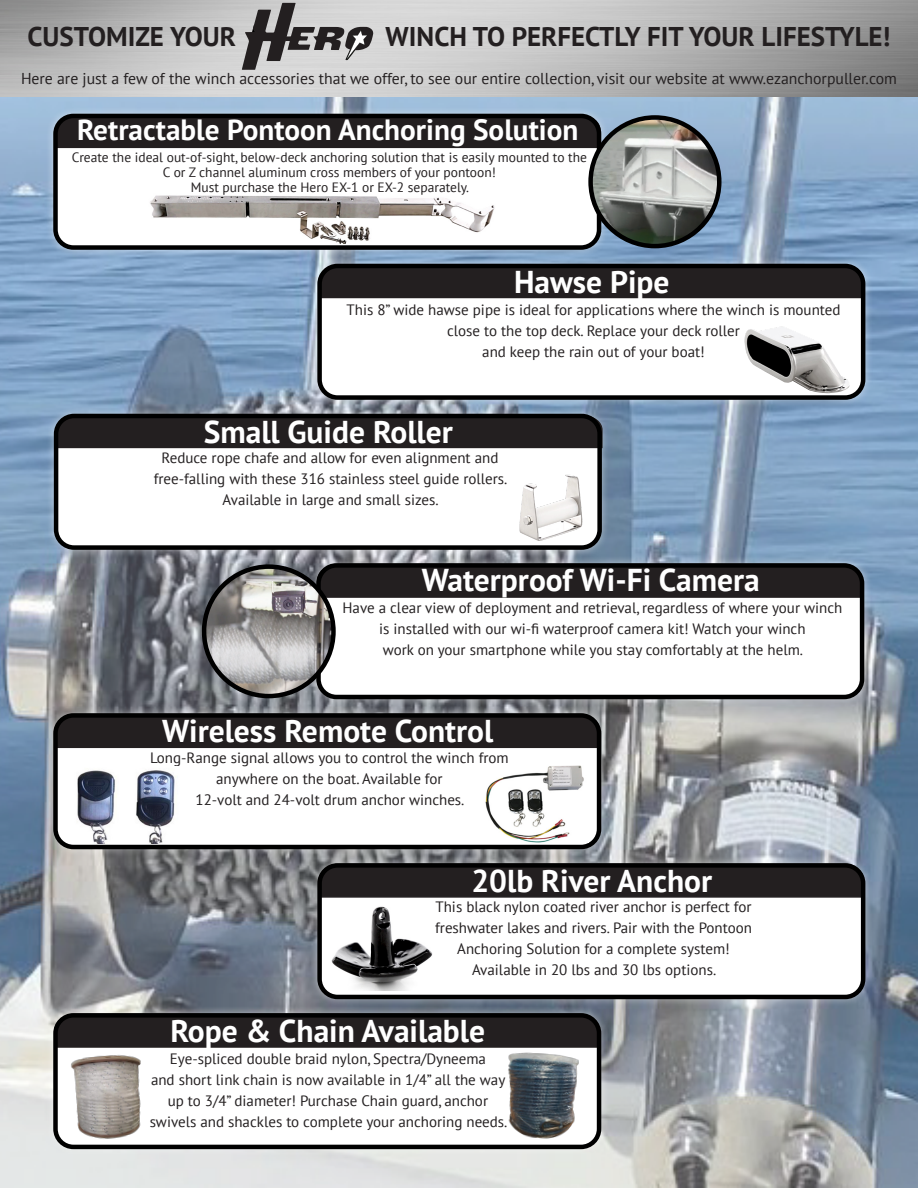
<style>
.page{position:relative;width:918px;height:1188px;background:#fff}
.page>*{position:absolute;margin:0;border:0;box-sizing:border-box;transform-origin:0 0}
.t1{font:700 31.5px "PT Sans";color:#fff}
.t2{font:700 29.25px "PT Sans";color:#fff}
.t3{font:700 27px "PT Sans";color:#231f20}
.t4{font:15.75px "PT Sans";color:#231f20}
.t5{font:15px "PT Sans";color:#231f20}
.t6{font:13.5px "PT Sans";color:#231f20}
</style>
<div class="page">
<img style="left:0;top:97px;width:918px;height:1091px">
<div style="left:46px;top:106px;width:563px;height:152px;background:#fff;opacity:.75"></div>
<div style="left:55px;top:116px;width:544px;height:132px;background:#fff;border-radius:18px"></div>
<div style="left:55px;top:115px;width:546px;height:34px;background:#231f20"></div>
<div style="left:53px;top:114px;width:548px;height:136px;border:4px solid #000;border-radius:18px"></div>
<img style="left:150px;top:195px;width:345px;height:49px">
<img style="left:590px;top:120px;width:129px;height:126px">
<div style="left:588px;top:115px;width:134px;height:133px;border:4px solid #000;border-radius:50%"></div>
<div style="left:309px;top:555px;width:563px;height:152px;background:#fff;opacity:.75"></div>
<div style="left:318px;top:565px;width:544px;height:132px;background:#fff;border-radius:18px"></div>
<svg style="left:317px;top:565px;width:546px;height:34px"></svg>
<div style="left:316px;top:563px;width:548px;height:136px;border:4px solid #000;border-radius:18px"></div>
<img style="left:204px;top:567px;width:129px;height:129px;border-radius:64px">
<div style="left:202px;top:564px;width:134px;height:134px;border:4px solid #000;border-radius:50%"></div>
<div style="left:46px;top:705px;width:563px;height:152px;background:#fff;opacity:.75"></div>
<div style="left:55px;top:715px;width:544px;height:132px;background:#fff;border-radius:18px"></div>
<div style="left:54px;top:715px;width:547px;height:34px;background:#231f20"></div>
<div style="left:53px;top:713px;width:548px;height:136px;border:4px solid #000;border-radius:18px"></div>
<img style="left:485px;top:765px;width:99px;height:77px">
<img style="left:77px;top:770px;width:99px;height:73px">
<div style="left:310px;top:256px;width:563px;height:152px;background:#fff;opacity:.75"></div>
<div style="left:320px;top:266px;width:543px;height:132px;background:#fff;border-radius:18px"></div>
<div style="left:318px;top:265px;width:547px;height:34px;background:#231f20"></div>
<div style="left:317px;top:264px;width:548px;height:136px;border:4px solid #000;border-radius:18px"></div>
<div style="left:46px;top:406px;width:563px;height:152px;background:#fff;opacity:.75"></div>
<div style="left:56px;top:416px;width:544px;height:132px;background:#fff;border-radius:18px"></div>
<div style="left:57px;top:415px;width:546px;height:34px;background:#231f20"></div>
<div style="left:54px;top:414px;width:548px;height:136px;border:4px solid #000;border-radius:18px"></div>
<div style="left:46px;top:1005px;width:563px;height:152px;background:#fff;opacity:.75"></div>
<div style="left:55px;top:1015px;width:544px;height:132px;background:#fff;border-radius:18px"></div>
<div style="left:54px;top:1014px;width:546px;height:34px;background:#231f20"></div>
<div style="left:53px;top:1013px;width:548px;height:136px;border:4px solid #000;border-radius:18px"></div>
<img style="left:62px;top:1046px;width:90px;height:103px">
<img style="left:500px;top:1045px;width:83px;height:103px">
<img style="left:744px;top:327px;width:106px;height:66px">
<div style="left:310px;top:855px;width:563px;height:152px;background:#fff;opacity:.75"></div>
<div style="left:320px;top:865px;width:543px;height:132px;background:#fff;border-radius:18px"></div>
<div style="left:318px;top:864px;width:547px;height:34px;background:#231f20"></div>
<div style="left:317px;top:863px;width:548px;height:136px;border:4px solid #000;border-radius:18px"></div>
<img style="left:331px;top:906px;width:102px;height:85px">
<img style="left:519px;top:475px;width:64px;height:66px">
<svg style="left:242px;top:3px;width:131px;height:67px"></svg>
<p class="t3" style="left:27px;top:19px;width:210px">CUSTOMIZE YOUR</p>
<p class="t3" style="left:386px;top:19px;width:506px">WINCH TO PERFECTLY FIT YOUR LIFESTYLE!</p>
<p class="t4" style="left:21px;top:68px;width:877px">Here are just a few of the winch accessories that we offer, to see our entire collection, visit our website at www.ezanchorpuller.com</p>
<p class="t2" style="left:77px;top:110px;width:503px">Retractable Pontoon Anchoring Solution</p>
<p class="t6" style="left:72px;top:149px;width:517px">Create the ideal out-of-sight, below-deck anchoring solution that is easily mounted to the</p>
<p class="t6" style="left:163px;top:164px;width:335px">C or Z channel aluminum cross members of your pontoon!</p>
<p class="t6" style="left:191px;top:179px;width:280px">Must purchase the Hero EX-1 or EX-2 separately.</p>
<p class="t1" style="left:514px;top:261px;width:157px">Hawse Pipe</p>
<p class="t5" style="left:347px;top:300px;width:495px">This 8” wide hawse pipe is ideal for applications where the winch is mounted</p>
<p class="t5" style="left:447px;top:321px;width:294px">close to the top deck. Replace your deck roller</p>
<p class="t5" style="left:482px;top:342px;width:224px">and keep the rain out of your boat!</p>
<p class="t1" style="left:204px;top:411px;width:251px">Small Guide Roller</p>
<p class="t5" style="left:162px;top:448px;width:338px">Reduce rope chafe and allow for even alignment and</p>
<p class="t5" style="left:154px;top:469px;width:355px">free-falling with these 316 stainless steel guide rollers.</p>
<p class="t5" style="left:223px;top:490px;width:218px">Available in large and small sizes.</p>
<p class="t1" style="left:422px;top:559px;width:339px">Waterproof Wi-Fi Camera</p>
<p class="t5" style="left:343px;top:598px;width:501px">Have a clear view of deployment and retrieval, regardless of where your winch</p>
<p class="t5" style="left:379px;top:619px;width:428px">is installed with our wi-fi waterproof camera kit! Watch your winch</p>
<p class="t5" style="left:383px;top:640px;width:422px">work on your smartphone while you stay comfortably at the helm.</p>
<p class="t1" style="left:162px;top:710px;width:333px">Wireless Remote Control</p>
<p class="t5" style="left:150px;top:748px;width:360px">Long-Range signal allows you to control the winch from</p>
<p class="t5" style="left:216px;top:769px;width:228px">anywhere on the boat. Available for</p>
<p class="t5" style="left:196px;top:790px;width:270px">12-volt and 24-volt drum anchor winches.</p>
<p class="t1" style="left:471px;top:860px;width:242px">20lb River Anchor</p>
<p class="t5" style="left:435px;top:898px;width:318px">This black nylon coated river anchor is perfect for</p>
<p class="t5" style="left:435px;top:919px;width:318px">freshwater lakes and rivers. Pair with the Pontoon</p>
<p class="t5" style="left:457px;top:940px;width:274px">Anchoring Solution for a complete system!</p>
<p class="t5" style="left:472px;top:961px;width:246px">Available in 20 lbs and 30 lbs options.</p>
<p class="t1" style="left:170px;top:1010px;width:316px">Rope &amp; Chain Available</p>
<p class="t5" style="left:170px;top:1049px;width:318px">Eye-spliced double braid nylon, Spectra/Dyneema</p>
<p class="t5" style="left:151px;top:1070px;width:356px">and short link chain is now available in 1/4” all the way</p>
<p class="t5" style="left:168px;top:1091px;width:322px">up to 3/4” diameter! Purchase Chain guard, anchor</p>
<p class="t5" style="left:150px;top:1112px;width:359px">swivels and shackles to complete your anchoring needs.</p>
</div>
